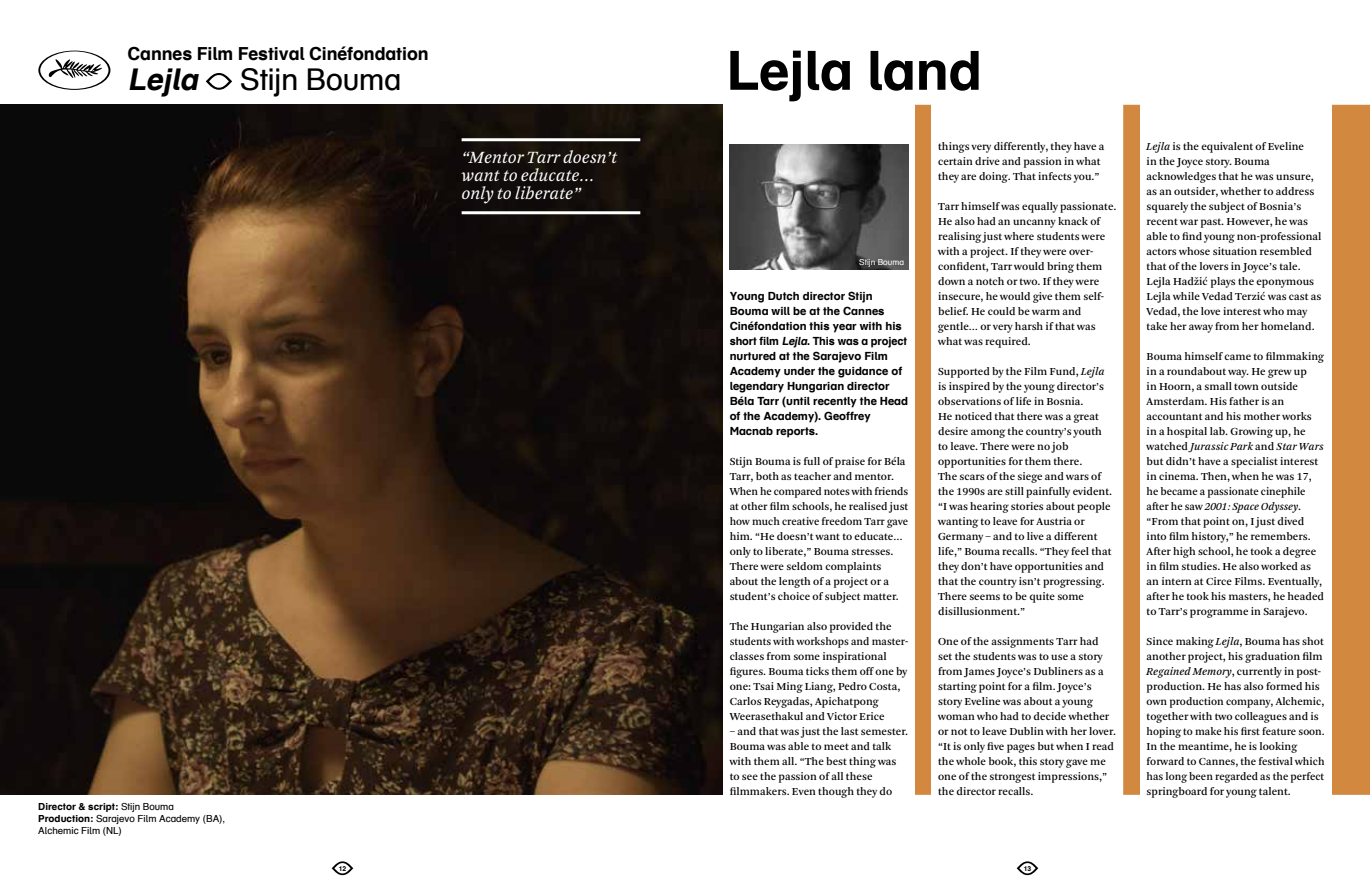
<style>
.page{position:relative;width:1370px;height:893px;background:#fff}
.page>*{position:absolute;margin:0;border:0;box-sizing:border-box;transform-origin:0 0}
.t1{font:700 54px "Eye Schulbuch";letter-spacing:-.005em;color:#000}
.t2{font:30px "Eye Schulbuch";letter-spacing:-.005em;color:#000}
.t3{font:italic 18px/18px "Arnhem Blond";letter-spacing:-.005em;color:#fff}
.t4{font:700 18px "Eye Schulbuch";letter-spacing:-.005em;color:#000}
.t5{font:11.25px/15px "Arnhem";color:#000}
.t6{font:700 11.25px/15px "Eye Schulbuch";color:#000}
.t7{font:9.75px/12px "Eye Schulbuch";color:#000}
.t8{font:8.25px "Eye Schulbuch";color:#fff}
.t9{font:700 6.75px "Eye Schulbuch";color:#000}
.s1{font-weight:700;font-style:italic}
.s2{font-weight:700}
.s3{font-style:italic}
</style>
<div class="page">
<div style="left:915px;top:105px;width:454px;height:690px;background:#d2883f"></div>
<img style="left:0;top:105px;width:723px;height:690px">
<svg style="left:38px;top:51px;width:72px;height:39px"></svg>
<svg style="left:331px;top:861px;width:22px;height:14px"></svg>
<svg style="left:1016px;top:861px;width:22px;height:14px"></svg>
<div style="left:931px;top:105px;width:192px;height:690px;background:#fff"></div>
<div style="left:1140px;top:105px;width:191px;height:750px;background:#fff"></div>
<hr style="left:461px;top:138px;width:179px;height:3px;background:#fff">
<hr style="left:461px;top:211px;width:179px;height:3px;background:#fff">
<img style="left:729px;top:145px;width:179px;height:125px">
<svg style="left:206px;top:73px;width:26px;height:17px"></svg>
<h3 class="t4" style="left:128px;top:42px;width:302px">Cannes Film Festival Cinéfondation</h3>
<h2 class="t2" style="left:128px;top:60px;width:275px"><span class="s1">Lejla</span> Stijn Bouma</h2>
<h3 class="t3" style="left:461px;top:148px;width:157px">“Mentor Tarr doesn’t want to educate… only to liberate”</h3>
<p class="t7" style="left:38px;top:800px;width:188px"><span class="s2">Director &amp; script:</span> Stijn Bouma<br><span class="s2">Production:</span> Sarajevo Film Academy (BA),<br>Alchemic Film (NL)</p>
<h1 class="t1" style="left:726px;top:36px;width:257px">Lejla land</h1>
<p class="t8" style="left:859px;top:257px;width:46px">Stijn Bouma</p>
<p class="t6" style="left:729px;top:288px;width:180px">Young Dutch director Stijn<br>Bouma will be at the Cannes<br>Cinéfondation this year with his short film <span class="s3">Lejla</span>. This was a project nurtured at the Sarajevo Film<br>Academy under the guidance of legendary Hungarian director<br>Béla Tarr (until recently the Head of the Academy). Geoffrey<br>Macnab reports.</p>
<p class="t5" style="left:729px;top:454px;width:180px">Stijn Bouma is full of praise for Béla Tarr, both as teacher and mentor.<br>When he compared notes with friends at other film schools, he realised just how much creative freedom Tarr gave him. “He doesn’t want to educate… only to liberate,” Bouma stresses.<br>There were seldom complaints about the length of a project or a student’s choice of subject matter.</p>
<p class="t5" style="left:729px;top:619px;width:179px">The Hungarian also provided the students with workshops and master&shy;classes from some inspirational figures. Bouma ticks them off one by one: Tsai Ming Liang, Pedro Costa, Carlos Reygadas, Apichatpong Weerasethakul and Victor Erice</p>
<p class="t5" style="left:729px;top:724px;width:180px">– and that was just the last semester.<br>Bouma was able to meet and talk with them all. “The best thing was to see the passion of all these filmmakers. Even though they do</p>
<p class="t5" style="left:938px;top:139px;width:168px">things very differently, they have a certain drive and passion in what they are doing. That infects you.”</p>
<p class="t5" style="left:938px;top:199px;width:180px">Tarr himself was equally passionate.<br>He also had an uncanny knack of realising just where students were with a project. If they were over&shy;confident, Tarr would bring them down a notch or two. If they were insecure, he would give them self&shy;belief. He could be warm and gentle… or very harsh if that was what was required.</p>
<p class="t5" style="left:938px;top:364px;width:175px">Supported by the Film Fund, <span class="s3">Lejla </span>is inspired by the young director’s observations of life in Bosnia.<br>He noticed that there was a great desire among the country’s youth to leave. There were no job opportunities for them there.<br>The scars of the siege and wars of the 1990s are still painfully evident. “I was hearing stories about people wanting to leave for Austria or<br>Germany – and to live a different life,” Bouma recalls. “They feel that they don’t have opportunities and that the country isn’t progressing.<br>There seems to be quite some disillusionment.”</p>
<p class="t5" style="left:938px;top:634px;width:179px">One of the assignments Tarr had<br>set the students was to use a story from James Joyce’s Dubliners as a starting point for a film. Joyce’s story Eveline was about a young woman who had to decide whether or not to leave Dublin with her lover. “It is only five pages but when I read the whole book, this story gave me one of the strongest impressions,” the director recalls.</p>
<p class="t9" style="left:339px;top:864px;width:9px">12</p>
<p class="t9" style="left:1023px;top:864px;width:9px">13</p>
<p class="t5" style="left:1146px;top:139px;width:176px"><span class="s3">Lejla</span> is the equivalent of Eveline<br>in the Joyce story. Bouma acknowledges that he was unsure, as an outsider, whether to address squarely the subject of Bosnia’s recent war past. However, he was able to find young non-professional actors whose situation resembled that of the lovers in Joyce’s tale.<br>Lejla Hadžic´ plays the eponymous Lejla while Vedad Terzic´ was cast as Vedad, the love interest who may take her away from her homeland.</p>
<p class="t5" style="left:1146px;top:349px;width:179px">Bouma himself came to filmmaking in a roundabout way. He grew up<br>in Hoorn, a small town outside<br>Amsterdam. His father is an accountant and his mother works in a hospital lab. Growing up, he watched <span class="s3">Jurassic Park</span> and <span class="s3">Star Wars </span>but didn’t have a specialist interest in cinema. Then, when he was 17, he became a passionate cinephile after he saw <span class="s3">2001: Space Odyssey</span>. “From that point on, I just dived into film history,” he remembers.<br>After high school, he took a degree in film studies. He also worked as an intern at Circe Films. Eventually, after he took his masters, he headed to Tarr’s programme in Sarajevo.</p>
<p class="t5" style="left:1146px;top:634px;width:180px">Since making <span class="s3">Lejla</span>, Bouma has shot another project, his graduation film <span class="s3">Regained Memory</span>, currently in post&shy;production. He has also formed his own production company, Alchemic, together with two colleagues and is hoping to make his first feature soon.<br>In the meantime, he is looking forward to Cannes, the festival which has long been regarded as the perfect springboard for young talent.</p>
</div>
